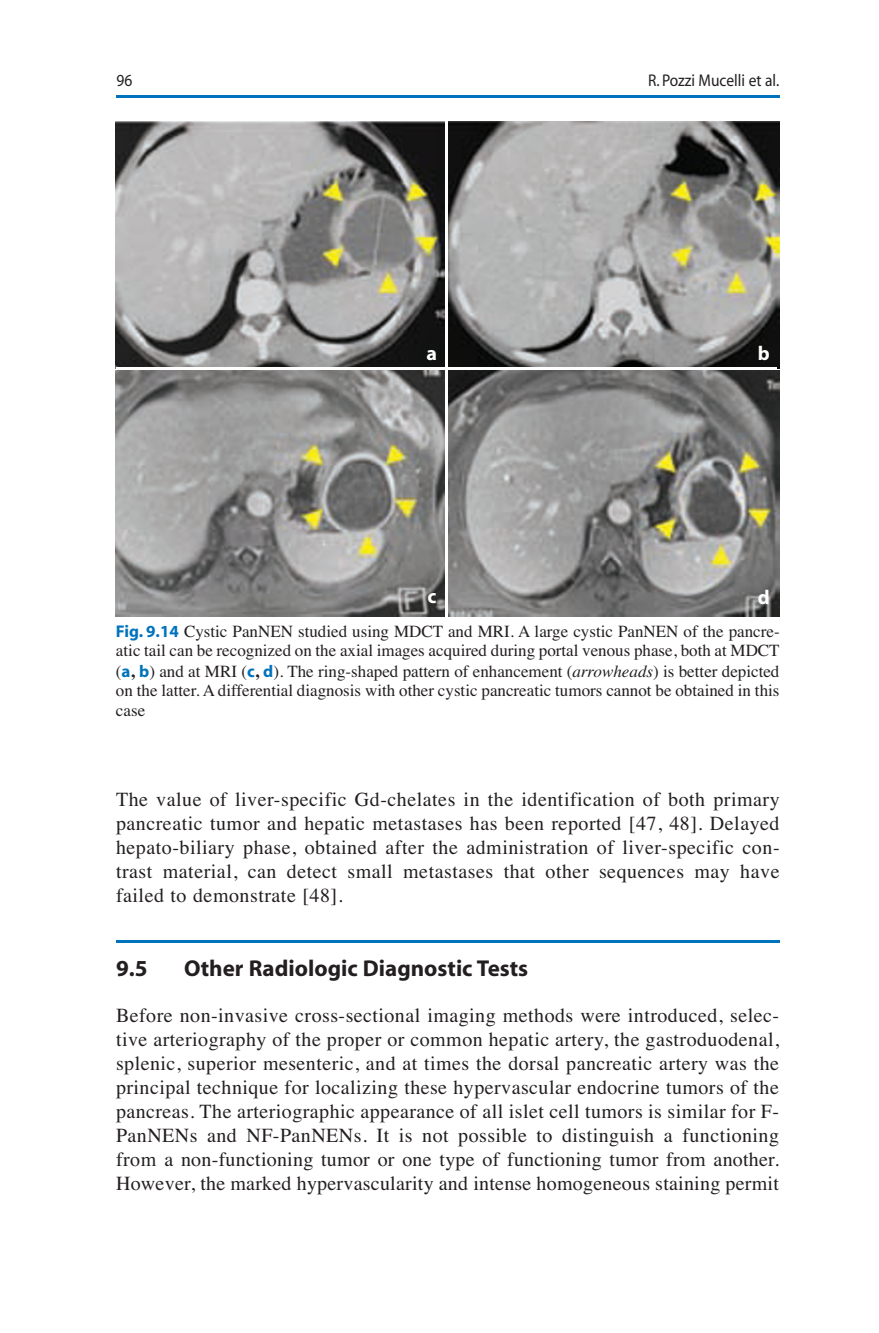
<style>
.page{position:relative;width:879px;height:1333px;background:#fff}
.page>*{position:absolute;margin:0;border:0;box-sizing:border-box;transform-origin:0 0}
.t1{font:700 23px "Myriad";color:#231f20}
.t2{font:20px/24px "Times";letter-spacing:.02em;color:#231f20;text-align:justify}
.t3{font:700 20px "Myriad";color:#fff}
.t4{font:17px/19.8px "Times";color:#231f20;text-align:justify}
.t5{font:17px "Myriad";color:#231f20;scale:.91 1}
.s1{font-family:"Myriad";font-weight:700;color:#0073bc}
.s2{font-weight:700}
.s3{font-style:italic}
</style>
<div class="page">
<hr style="left:116px;top:940px;width:663px;height:2px;background:#0073bc">
<hr style="left:116px;top:95px;width:663px;height:2px;background:#0073bc">
<img style="left:116px;top:122px;width:663px;height:246px">
<img style="left:116px;top:371px;width:663px;height:246px">
<hr style="left:446px;top:122px;width:2px;height:498px;background:#fff">
<hr style="left:116px;top:367px;width:660px;height:2px;background:#fff">
<p class="t5" style="left:116px;top:74px;width:19px">96</p>
<p class="t5" style="left:648px;top:74px;width:146px">R. Pozzi Mucelli et al.</p>
<p class="t3" style="left:426px;top:346px;width:12px">a</p>
<p class="t3" style="left:758px;top:346px;width:13px">b</p>
<p class="t3" style="left:758px;top:590px;width:13px">d</p>
<p class="t3" style="left:427px;top:588px;width:11px">c</p>
<p class="t4" style="left:116px;top:622px;width:665px"><span class="s1">Fig. 9.14</span> Cystic PanNEN studied using MDCT and MRI. A large cystic PanNEN of the pancre&shy;atic tail can be recognized on the axial images acquired during portal venous phase, both at MDCT (<span class="s1">a</span><span class="s2">,</span> <span class="s1">b</span>) and at MRI (<span class="s1">c</span><span class="s2">,</span> <span class="s1">d</span>). The ring-shaped pattern of enhancement (<span class="s3">arrowheads</span>) is better depicted on the latter. A differential diagnosis with other cystic pancreatic tumors cannot be obtained in this case</p>
<p class="t2" style="left:116px;top:788px;width:665px">The value of liver-specific Gd-chelates in the identification of both primary pancreatic tumor and hepatic metastases has been reported [47, 48]. Delayed hepato-biliary phase, obtained after the administration of liver-specific con&shy;trast material, can detect small metastases that other sequences may have failed to demonstrate [48].</p>
<p class="t1" style="left:116px;top:959px;width:33px">9.5</p>
<p class="t1" style="left:184px;top:959px;width:346px">Other Radiologic Diagnostic Tests</p>
<p class="t2" style="left:116px;top:1004px;width:664px">Before non-invasive cross-sectional imaging methods were introduced, selec&shy;tive arteriography of the proper or common hepatic artery, the gastroduodenal, splenic, superior mesenteric, and at times the dorsal pancreatic artery was the principal technique for localizing these hypervascular endocrine tumors of the pancreas. The arteriographic appearance of all islet cell tumors is similar for F-PanNENs and NF-PanNENs. It is not possible to distinguish a functioning from a non-functioning tumor or one type of functioning tumor from another.<br>However, the marked hypervascularity and intense homogeneous staining permit</p>
</div>
